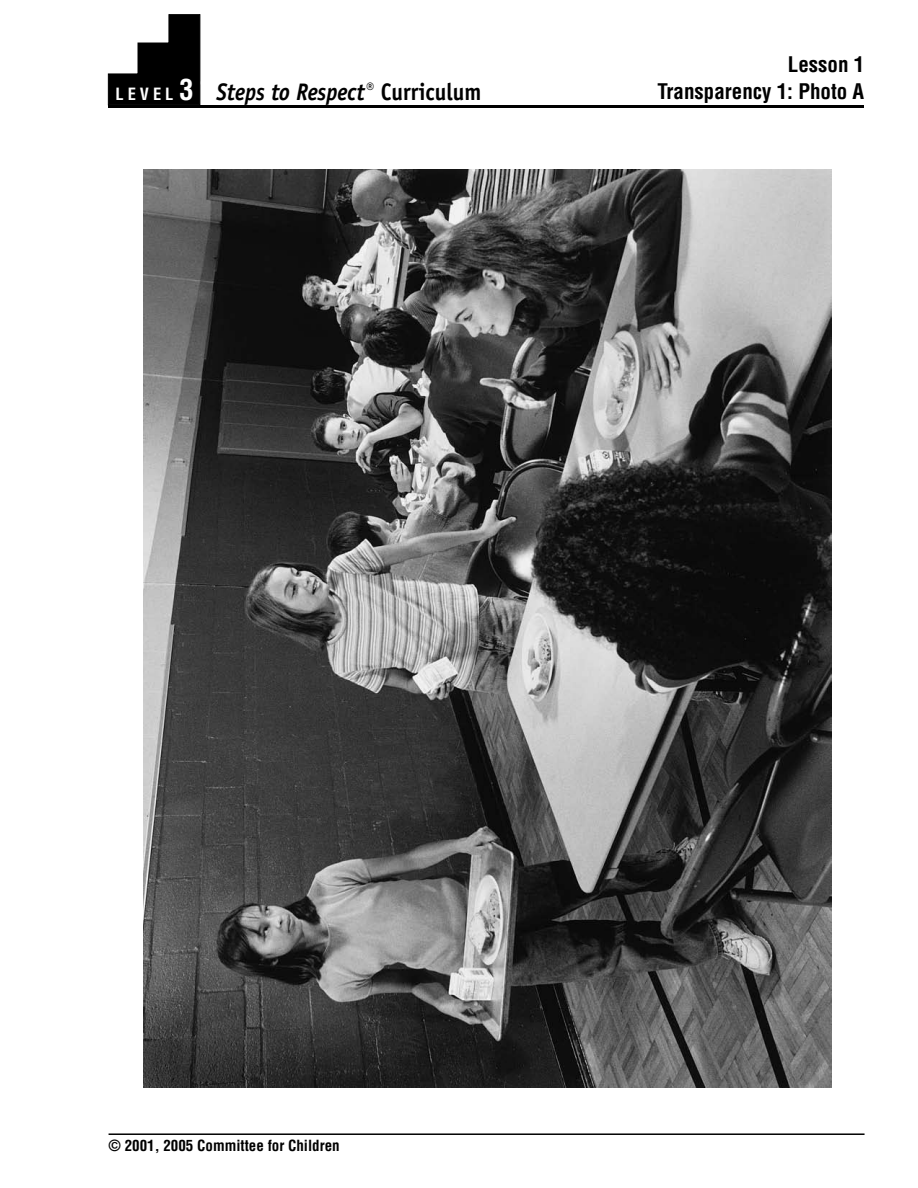
<style>
.page{position:relative;width:918px;height:1188px;background:#fff}
.page>*{position:absolute;margin:0;border:0;box-sizing:border-box;transform-origin:0 0}
.t1{font:italic 700 24px "Officina Sans";color:#000;scale:.9 1}
.t2{font:700 condensed 21px/27px "Helvetica";color:#000;text-align:right}
.t3{font:700 condensed 15px "Helvetica";color:#000}
.s1{font-family:"Helvetica";font-style:normal;font-stretch:condensed;font-size:16.5px;color:#fff}
.s2{font-family:"Helvetica";font-style:normal;font-stretch:condensed;font-size:28.5px;color:#fff}
.s3{font-family:"Helvetica";font-style:normal;font-stretch:condensed;font-size:30px;color:#fff}
.s4{font-style:normal}
</style>
<div class="page">
<hr style="left:109px;top:1133px;width:756px;height:2px;background:#000">
<svg style="left:108px;top:14px;width:93px;height:91px"></svg>
<hr style="left:108px;top:105px;width:756px;height:3px;background:#000">
<img style="left:144px;top:169px;width:687px;height:918px">
<p class="t1" style="left:116px;top:77px;width:408px"><span class="s1">L E V E L</span> <span class="s2">3</span> <span class="s3">1</span>Steps to Respect<sup>®</sup> <span class="s4">Curriculum</span></p>
<p class="t2" style="left:658px;top:50px;width:208px">Lesson 1<br>Transparency 1: Photo A</p>
<p class="t3" style="left:109px;top:1136px;width:233px">© 2001, 2005 Committee for Children</p>
</div>
